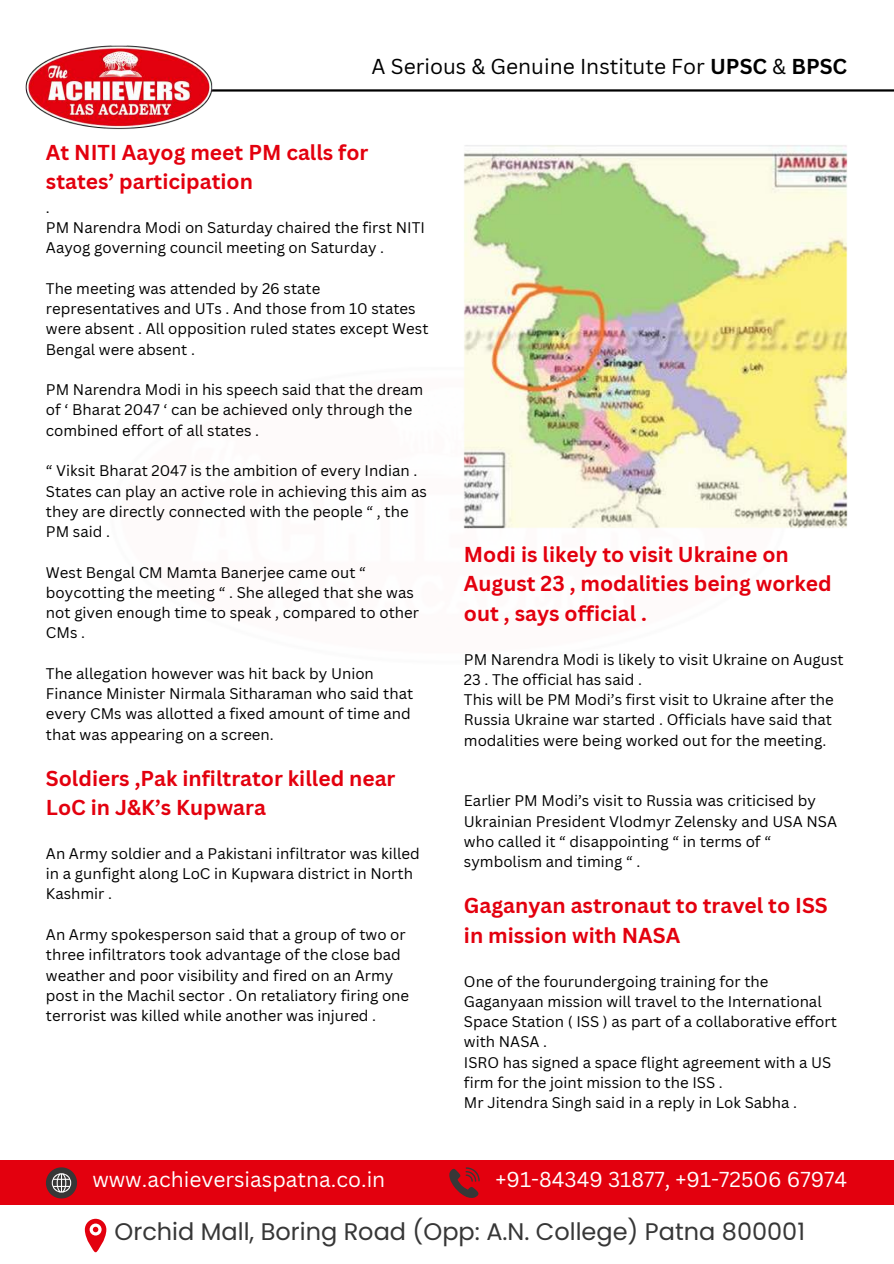
<style>
.page{position:relative;width:894px;height:1264px;background:#fff}
.page>*{position:absolute;margin:0;border:0;box-sizing:border-box;transform-origin:0 0}
.t1{font:24px "Poppins";color:#373737}
.t2{font:700 21px/29.2px "Canva Sans";color:#e3000e}
.t3{font:21px "Canva Sans";color:#fff}
.t4{font:21px "Canva Sans";color:#000}
.t5{font:15px/20.2px "Canva Sans";color:#000}
.s1{font-weight:700}
</style>
<div class="page">
<hr style="left:201px;top:89px;width:692px;height:3px;background:#000">
<img style="left:25px;top:45px;width:221px;height:85px">
<div style="left:0;top:1160px;width:893px;height:45px;background:#e3000e"></div>
<svg style="left:85px;top:1218px;width:21px;height:34px"></svg>
<svg style="left:46px;top:1167px;width:31px;height:31px"></svg>
<svg style="left:449px;top:1167px;width:30px;height:31px"></svg>
<img style="left:464px;top:145px;width:383px;height:384px">
<h2 class="t4" style="left:371px;top:51px;width:477px">A Serious &amp; Genuine Institute For <span class="s1">UPSC</span> &amp; <span class="s1">BPSC</span></h2>
<h2 class="t2" style="left:46px;top:137px;width:324px">At NITI Aayog meet PM calls for states’ participation</h2>
<p class="t5" style="left:46px;top:197px;width:380px">.<br>PM Narendra Modi on Saturday chaired the first NITI<br>Aayog governing council meeting on Saturday .</p>
<p class="t5" style="left:46px;top:278px;width:384px">The meeting was attended by 26 state representatives and UTs . And those from 10 states were absent . All opposition ruled states except West Bengal were absent .</p>
<p class="t5" style="left:46px;top:379px;width:379px">PM Narendra Modi in his speech said that the dream of ‘ Bharat 2047 ‘ can be achieved only through the combined effort of all states .</p>
<p class="t5" style="left:46px;top:460px;width:382px">“ Viksit Bharat 2047 is the ambition of every Indian .<br>States can play an active role in achieving this aim as they are directly connected with the people “ , the PM said .</p>
<p class="t5" style="left:46px;top:561px;width:374px">West Bengal CM Mamta Banerjee came out “ boycotting the meeting “ . She alleged that she was not given enough time to speak , compared to other CMs .</p>
<p class="t5" style="left:46px;top:663px;width:369px">The allegation however was hit back by Union Finance Minister Nirmala Sitharaman who said that every CMs was allotted a fixed amount of time and that was appearing on a screen.</p>
<h2 class="t2" style="left:46px;top:763px;width:351px">Soldiers ,Pak infiltrator killed near<br>LoC in J&amp;K’s Kupwara</h2>
<p class="t5" style="left:46px;top:843px;width:375px">An Army soldier and a Pakistani infiltrator was killed in a gunfight along LoC in Kupwara district in North<br>Kashmir .</p>
<p class="t5" style="left:46px;top:924px;width:364px">An Army spokesperson said that a group of two or three infiltrators took advantage of the close bad weather and poor visibility and fired on an Army post in the Machil sector . On retaliatory firing one terrorist was killed while another was injured .</p>
<h2 class="t2" style="left:464px;top:539px;width:369px">Modi is likely to visit Ukraine on<br>August 23 , modalities being worked out , says official .</h2>
<p class="t5" style="left:464px;top:648px;width:381px">PM Narendra Modi is likely to visit Ukraine on August 23 . The official has said .<br>This will be PM Modi’s first visit to Ukraine after the Russia Ukraine war started . Officials have said that modalities were being worked out for the meeting.</p>
<p class="t5" style="left:464px;top:790px;width:374px">Earlier PM Modi’s visit to Russia was criticised by Ukrainian President Vlodmyr Zelensky and USA NSA who called it “ disappointing “ in terms of “ symbolism and timing “ .</p>
<h2 class="t2" style="left:464px;top:890px;width:365px">Gaganyan astronaut to travel to ISS in mission with NASA</h2>
<p class="t5" style="left:464px;top:970px;width:374px">One of the fourundergoing training for the Gaganyaan mission will travel to the International Space Station ( ISS ) as part of a collaborative effort with NASA .<br>ISRO has signed a space flight agreement with a US firm for the joint mission to the ISS .<br>Mr Jitendra Singh said in a reply in Lok Sabha .</p>
<h2 class="t3" style="left:92px;top:1164px;width:294px">www.achieversiaspatna.co.in</h2>
<h2 class="t3" style="left:495px;top:1164px;width:353px">+91-84349 31877, +91-72506 67974</h2>
<h1 class="t1" style="left:114px;top:1214px;width:691px">Orchid Mall, Boring Road (Opp: A.N. College) Patna 800001</h1>
</div>
